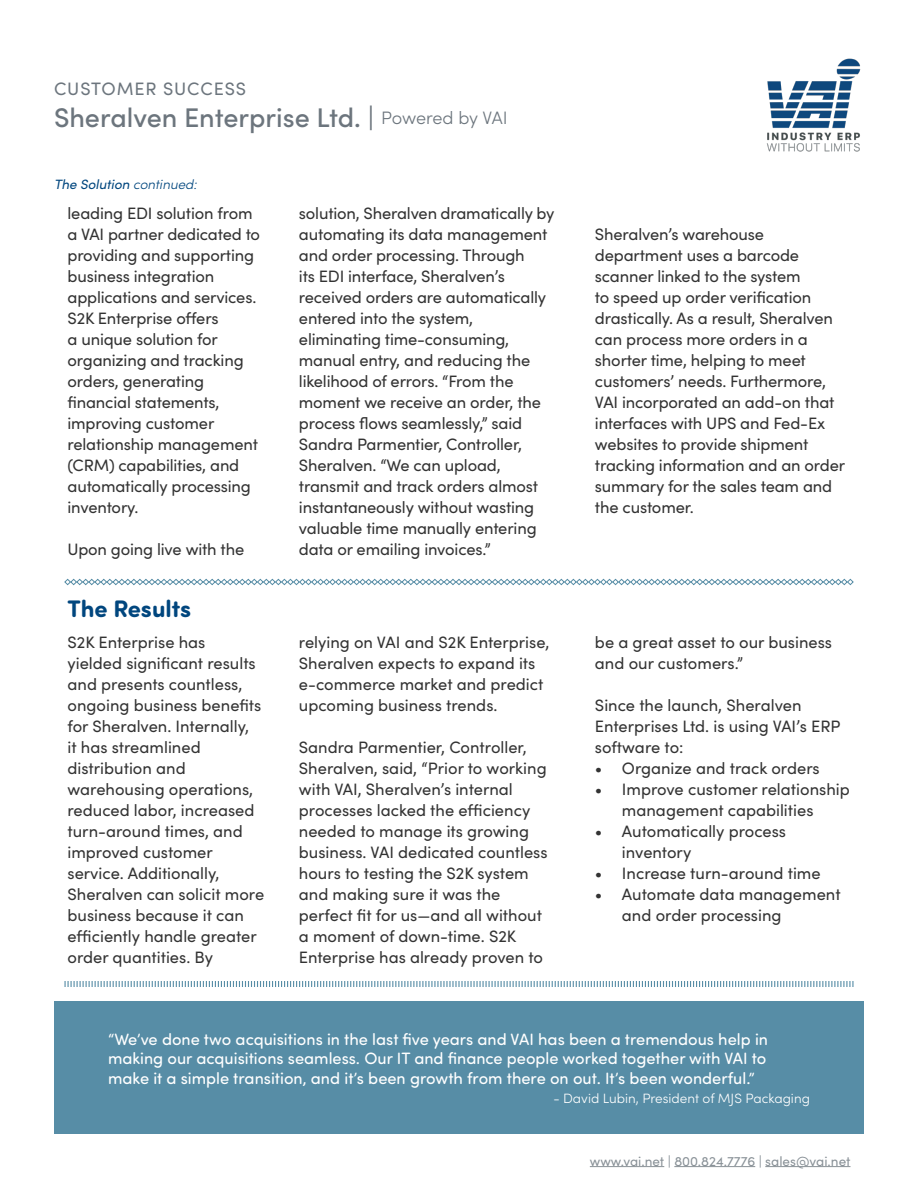
<style>
.page{position:relative;width:918px;height:1188px;background:#fff}
.page>*{position:absolute;margin:0;border:0;box-sizing:border-box;transform-origin:0 0}
.t1{font:500 27px "Sofia Pro";color:#6c757d}
.t2{font:700 24px "Sofia Pro Soft";color:#00467e}
.t3{font:18px "Sofia Pro";letter-spacing:.05em;color:#6c757d}
.t4{font:16.5px/21px "Sofia Pro";letter-spacing:-.01em;color:#333}
.t5{font:16.5px/19.5px "Sofia Pro Soft";color:#fff;text-align:justify}
.t6{font:13.5px "Sofia Pro";color:#899197}
.t7{font:300 13.5px "Sofia Pro";color:#fff}
.t8{font:italic 13.5px "Sofia Pro";color:#00467e}
.s1{font-weight:400}
.s2{font-weight:300;font-size:18px}
.s3{font-weight:300}
</style>
<div class="page">
<hr style="left:590px;top:1166px;width:74px;height:1px;background:#899197">
<hr style="left:674px;top:1166px;width:81px;height:1px;background:#899197">
<hr style="left:765px;top:1166px;width:86px;height:1px;background:#899197">
<svg style="left:64px;top:981px;width:790px;height:6px"></svg>
<img style="left:766px;top:58px;width:95px;height:94px">
<div style="left:54px;top:1002px;width:810px;height:132px;background:#578da6"></div>
<svg style="left:64px;top:579px;width:790px;height:6px"></svg>
<p class="t3" style="left:54px;top:76px;width:194px">CUSTOMER SUCCESS</p>
<h1 class="t1" style="left:54px;top:98px;width:455px">Sheralven Enterprise Ltd. <span class="s1">|</span> <span class="s2">Powered by VAI</span></h1>
<p class="t8" style="left:54px;top:174px;width:144px">The Solution <span class="s3">continued:</span></p>
<p class="t4" style="left:68px;top:202px;width:194px">leading EDI solution from a VAI partner dedicated to providing and supporting business integration applications and services.<br>S2K Enterprise offers<br>a unique solution for organizing and tracking orders, generating financial statements, improving customer relationship management (CRM) capabilities, and automatically processing inventory.</p>
<p class="t4" style="left:68px;top:538px;width:178px">Upon going live with the</p>
<h2 class="t2" style="left:68px;top:591px;width:125px">The Results</h2>
<p class="t4" style="left:68px;top:631px;width:198px">S2K Enterprise has yielded significant results and presents countless, ongoing business benefits for Sheralven. Internally,<br>it has streamlined distribution and warehousing operations, reduced labor, increased turn-around times, and improved customer service. Additionally,<br>Sheralven can solicit more business because it can efficiently handle greater order quantities. By</p>
<p class="t4" style="left:299px;top:202px;width:257px">solution, Sheralven dramatically by automating its data management and order processing. Through<br>its EDI interface, Sheralven’s received orders are automatically entered into the system, eliminating time-consuming, manual entry, and reducing the likelihood of errors. “From the moment we receive an order, the process flows seamlessly,” said<br>Sandra Parmentier, Controller,<br>Sheralven. “We can upload, transmit and track orders almost instantaneously without wasting valuable time manually entering data or emailing invoices.”</p>
<p class="t4" style="left:299px;top:631px;width:252px">relying on VAI and S2K Enterprise,<br>Sheralven expects to expand its e-commerce market and predict upcoming business trends.</p>
<p class="t4" style="left:299px;top:736px;width:250px">Sandra Parmentier, Controller,<br>Sheralven, said, “Prior to working with VAI, Sheralven’s internal processes lacked the efficiency needed to manage its growing business. VAI dedicated countless hours to testing the S2K system and making sure it was the perfect fit for us—and all without a moment of down-time. S2K<br>Enterprise has already proven to</p>
<p class="t4" style="left:595px;top:223px;width:252px">Sheralven’s warehouse department uses a barcode scanner linked to the system<br>to speed up order verification drastically. As a result, Sheralven can process more orders in a shorter time, helping to meet customers’ needs. Furthermore,<br>VAI incorporated an add-on that interfaces with UPS and Fed-Ex websites to provide shipment tracking information and an order summary for the sales team and the customer.</p>
<p class="t4" style="left:595px;top:631px;width:239px">be a great asset to our business and our customers.”</p>
<p class="t4" style="left:595px;top:694px;width:247px">Since the launch, Sheralven<br>Enterprises Ltd. is using VAI’s ERP software to:</p>
<p class="t4" style="left:595px;top:757px;width:226px">• Organize and track orders</p>
<p class="t4" style="left:595px;top:778px;width:256px;text-align:center">• Improve customer relationship management capabilities</p>
<p class="t4" style="left:622px;top:820px;width:166px;text-indent:-27px">• Automatically process inventory</p>
<p class="t4" style="left:595px;top:862px;width:227px">• Increase turn-around time</p>
<p class="t4" style="left:622px;top:883px;width:220px;text-indent:-27px">• Automate data management and order processing</p>
<p class="t5" style="left:108px;top:1028px;width:662px">“We’ve done two acquisitions in the last five years and VAI has been a tremendous help in making our acquisitions seamless. Our IT and finance people worked together with VAI to make it a simple transition, and it’s been growth from there on out. It’s been wonderful.”</p>
<p class="t7" style="left:553px;top:1089px;width:258px">- David Lubin, President of MJS Packaging</p>
<p class="t6" style="left:590px;top:1151px;width:262px">www.vai.net | 800.824.7776 | sales@vai.net</p>
</div>
